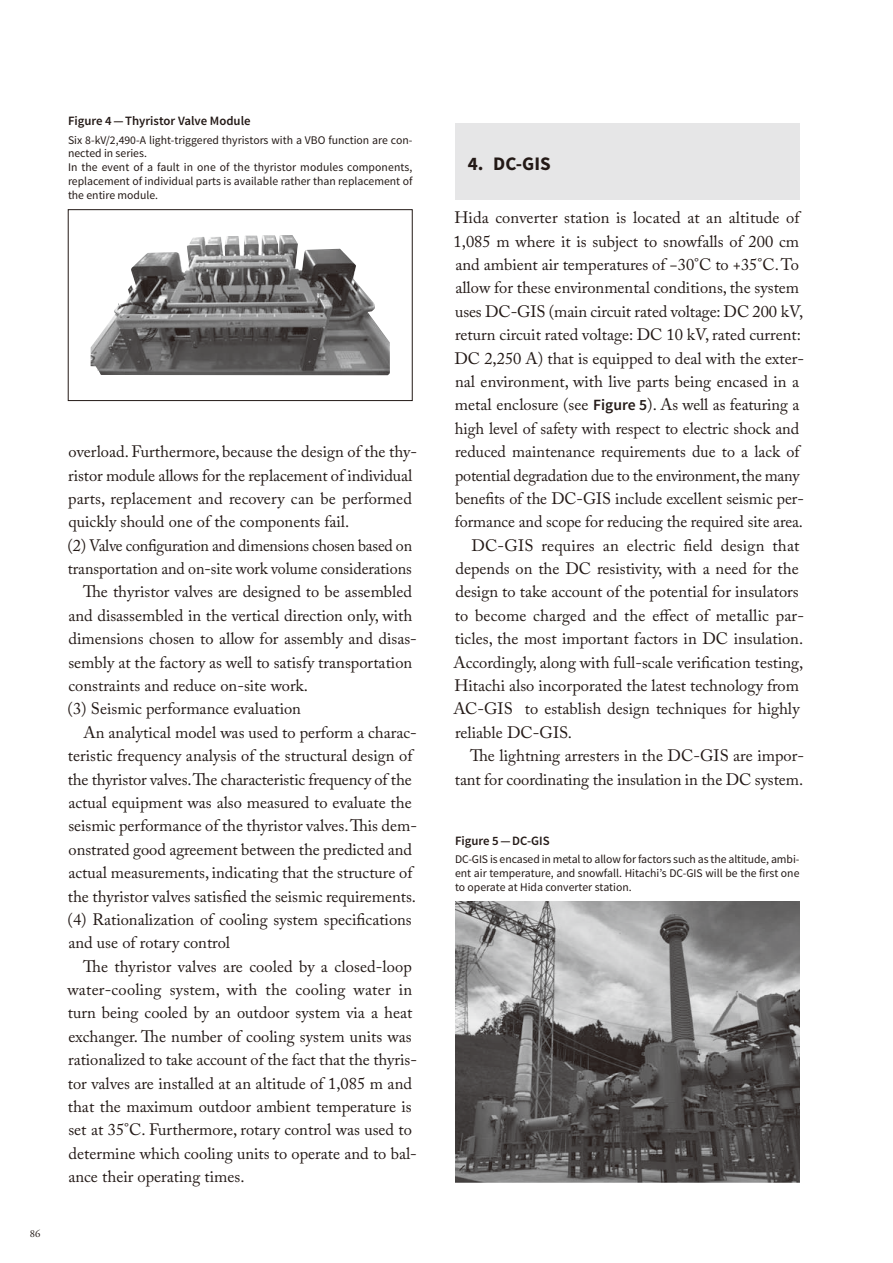
<style>
.page{position:relative;width:893px;height:1263px;background:#fff}
.page>*{position:absolute;margin:0;border:0;box-sizing:border-box;transform-origin:0 0}
.t1{font:700 19.2px "Source Sans Pro";color:#231916}
.t2{font:16.5px "Adobe Caslon Pro";color:#231916}
.t3{font:600 12.75px "Source Sans Pro";color:#231916}
.t4{font:11.7px/13.8px "Source Sans Pro";color:#231916}
.t5{font:10.65px "Adobe Garamond Pro";color:#231916}
.s1{color:#fff}
.s2{font-family:"Source Sans Pro";font-weight:600;font-size:15.6px}
</style>
<div class="page">
<div style="left:455px;top:123px;width:344px;height:77px;background:#e6e6e7"></div>
<img style="left:91px;top:235px;width:299px;height:140px">
<div style="left:68px;top:209px;width:344px;height:192px;border:1px solid #231916"></div>
<img style="left:455px;top:901px;width:344px;height:281px">
<p class="t3" style="left:68px;top:116px;width:184px">Figure 4 — Thyristor Valve Module</p>
<p class="t4" style="left:68px;top:134px;width:346px">Six 8-kV/2,490-A light-triggered thyristors with a VBO function are con&shy;nected in series.<br>In the event of a fault in one of the thyristor modules components, replacement of individual parts is available rather than replacement of the entire module.</p>
<p class="t5" style="left:30px;top:1228px;width:15px">86<span class="s1">.</span></p>
<p class="t2" style="left:69px;top:445px;width:350px">overload. Furthermore, because the design of the thy-</p>
<p class="t2" style="left:68px;top:469px;width:346px">ristor module allows for the replacement of individual</p>
<p class="t2" style="left:68px;top:492px;width:345px">parts, replacement and recovery can be performed</p>
<p class="t2" style="left:68px;top:515px;width:282px">quickly should one of the components fail.</p>
<p class="t2" style="left:68px;top:539px;width:346px">(2) Valve configuration and dimensions chosen based on</p>
<p class="t2" style="left:68px;top:562px;width:345px">transportation and on-site work volume considerations</p>
<p class="t2" style="left:83px;top:586px;width:330px">The thyristor valves are designed to be assembled</p>
<p class="t2" style="left:68px;top:609px;width:345px">and disassembled in the vertical direction only, with</p>
<p class="t2" style="left:68px;top:632px;width:350px">dimensions chosen to allow for assembly and disas-</p>
<p class="t2" style="left:68px;top:656px;width:345px">sembly at the factory as well to satisfy transportation</p>
<p class="t2" style="left:68px;top:679px;width:241px">constraints and reduce on-site work.</p>
<p class="t2" style="left:68px;top:703px;width:235px">(3) Seismic performance evaluation</p>
<p class="t2" style="left:84px;top:726px;width:335px">An analytical model was used to perform a charac-</p>
<p class="t2" style="left:68px;top:749px;width:346px">teristic frequency analysis of the structural design of</p>
<p class="t2" style="left:68px;top:773px;width:345px">the thyristor valves. The characteristic frequency of the</p>
<p class="t2" style="left:68px;top:796px;width:345px">actual equipment was also measured to evaluate the</p>
<p class="t2" style="left:68px;top:819px;width:350px">seismic performance of the thyristor valves. This dem-</p>
<p class="t2" style="left:69px;top:843px;width:345px">onstrated good agreement between the predicted and</p>
<p class="t2" style="left:68px;top:866px;width:346px">actual measurements, indicating that the structure of</p>
<p class="t2" style="left:68px;top:890px;width:350px">the thyristor valves satisfied the seismic requirements.</p>
<p class="t2" style="left:68px;top:913px;width:346px">(4) Rationalization of cooling system specifications</p>
<p class="t2" style="left:68px;top:936px;width:163px">and use of rotary control</p>
<p class="t2" style="left:83px;top:960px;width:330px">The thyristor valves are cooled by a closed-loop</p>
<p class="t2" style="left:67px;top:983px;width:346px">water-cooling system, with the cooling water in</p>
<p class="t2" style="left:68px;top:1007px;width:346px">turn being cooled by an outdoor system via a heat</p>
<p class="t2" style="left:68px;top:1030px;width:345px">exchanger. The number of cooling system units was</p>
<p class="t2" style="left:68px;top:1053px;width:350px">rationalized to take account of the fact that the thyris-</p>
<p class="t2" style="left:68px;top:1077px;width:346px">tor valves are installed at an altitude of 1,085 m and</p>
<p class="t2" style="left:68px;top:1100px;width:345px">that the maximum outdoor ambient temperature is</p>
<p class="t2" style="left:68px;top:1123px;width:345px">set at 35°C. Furthermore, rotary control was used to</p>
<p class="t2" style="left:68px;top:1147px;width:350px">determine which cooling units to operate and to bal-</p>
<p class="t2" style="left:68px;top:1170px;width:178px">ance their operating times.</p>
<p class="t1" style="left:468px;top:156px;width:84px">4. DC-GIS</p>
<p class="t2" style="left:454px;top:211px;width:346px">Hida converter station is located at an altitude of</p>
<p class="t2" style="left:454px;top:235px;width:347px">1,085 m where it is subject to snowfalls of 200 cm</p>
<p class="t2" style="left:455px;top:258px;width:345px">and ambient air temperatures of −30°C to +35°C. To</p>
<p class="t2" style="left:455px;top:282px;width:345px">allow for these environmental conditions, the system</p>
<p class="t2" style="left:455px;top:305px;width:350px">uses DC-GIS (main circuit rated voltage: DC 200 kV,</p>
<p class="t2" style="left:455px;top:328px;width:347px">return circuit rated voltage: DC 10 kV, rated current:</p>
<p class="t2" style="left:454px;top:352px;width:351px">DC 2,250 A) that is equipped to deal with the exter-</p>
<p class="t2" style="left:455px;top:375px;width:346px">nal environment, with live parts being encased in a</p>
<p class="t2" style="left:455px;top:398px;width:346px">metal enclosure (see <span class="s2">Figure 5</span>). As well as featuring a</p>
<p class="t2" style="left:455px;top:422px;width:346px">high level of safety with respect to electric shock and</p>
<p class="t2" style="left:455px;top:445px;width:346px">reduced maintenance requirements due to a lack of</p>
<p class="t2" style="left:455px;top:469px;width:346px">potential degradation due to the environment, the many</p>
<p class="t2" style="left:455px;top:492px;width:350px">benefits of the DC-GIS include excellent seismic per-</p>
<p class="t2" style="left:455px;top:515px;width:350px">formance and scope for reducing the required site area.</p>
<p class="t2" style="left:471px;top:539px;width:330px">DC-GIS requires an electric field design that</p>
<p class="t2" style="left:455px;top:562px;width:345px">depends on the DC resistivity, with a need for the</p>
<p class="t2" style="left:455px;top:586px;width:345px">design to take account of the potential for insulators</p>
<p class="t2" style="left:455px;top:609px;width:351px">to become charged and the effect of metallic par-</p>
<p class="t2" style="left:455px;top:632px;width:350px">ticles, the most important factors in DC insulation.</p>
<p class="t2" style="left:454px;top:656px;width:351px">Accordingly, along with full-scale verification testing,</p>
<p class="t2" style="left:454px;top:679px;width:346px">Hitachi also incorporated the latest technology from</p>
<p class="t2" style="left:454px;top:703px;width:347px">AC-GIS to establish design techniques for highly</p>
<p class="t2" style="left:455px;top:726px;width:118px">reliable DC-GIS.</p>
<p class="t2" style="left:470px;top:749px;width:335px">The lightning arresters in the DC-GIS are impor-</p>
<p class="t2" style="left:455px;top:773px;width:350px">tant for coordinating the insulation in the DC system.</p>
<p class="t3" style="left:455px;top:836px;width:96px">Figure 5 — DC-GIS</p>
<p class="t4" style="left:455px;top:853px;width:346px;text-align:justify">DC-GIS is encased in metal to allow for factors such as the altitude, ambi&shy;ent air temperature, and snowfall. Hitachi’s DC-GIS will be the first one to operate at Hida converter station.</p>
</div>
